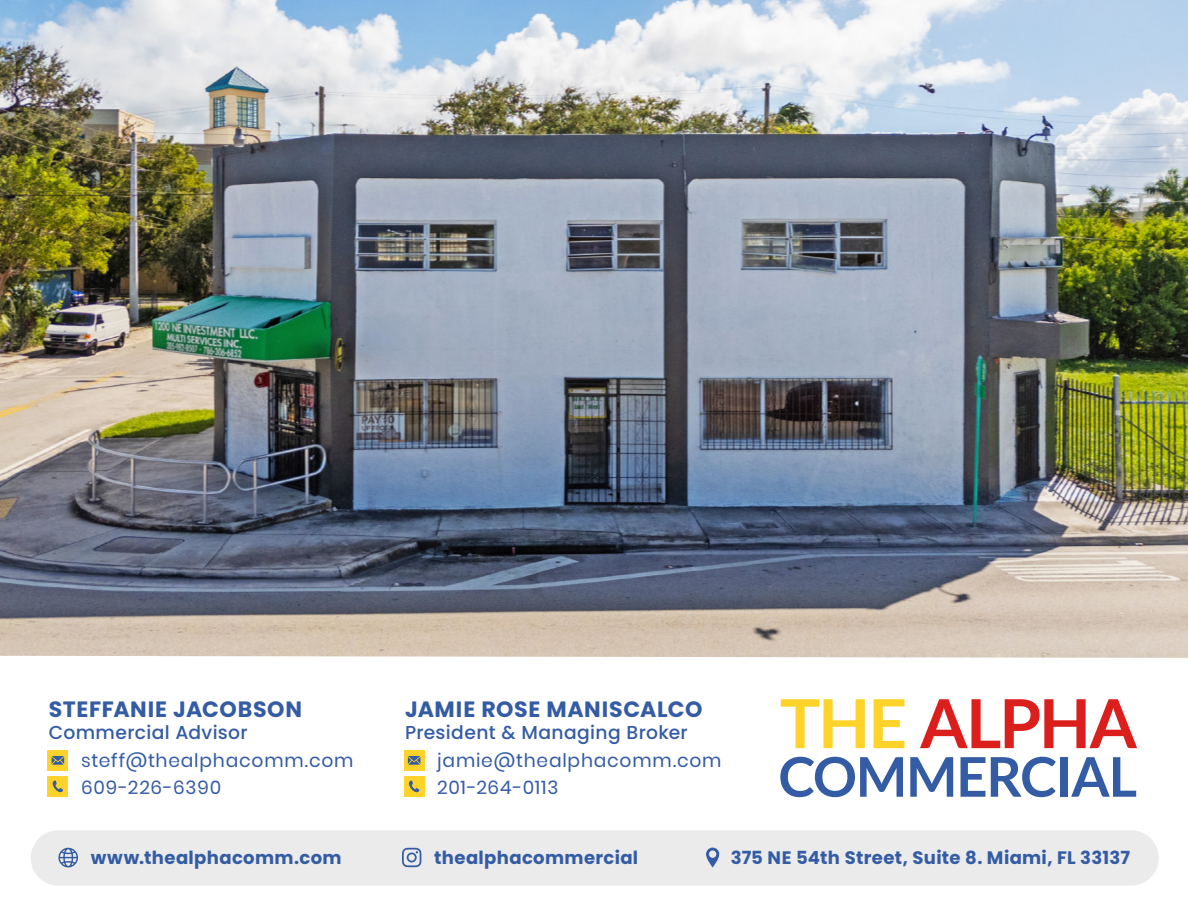
<style>
.page{position:relative;width:1188px;height:918px;background:#fff}
.page>*{position:absolute;margin:0;border:0;box-sizing:border-box;transform-origin:0 0}
.t1{font:700 22.2px "Poppins";letter-spacing:.025em;color:#345ca5}
.t2{font:18.75px/27.3px "Poppins";letter-spacing:.04em;color:#345ca5}
.t3{font:500 18.75px "Poppins";letter-spacing:.02em;color:#345ca5}
.t4{font:700 18px "Poppins";letter-spacing:.02em;color:#345ca5}
</style>
<div class="page">
<div style="left:48px;top:750px;width:20px;height:21px;background:#ffd329"></div>
<svg style="left:52px;top:756px;width:12px;height:9px"></svg>
<div style="left:48px;top:776px;width:20px;height:21px;background:#ffd329"></div>
<svg style="left:52px;top:781px;width:11px;height:11px"></svg>
<div style="left:404px;top:750px;width:20px;height:21px;background:#ffd329"></div>
<svg style="left:408px;top:756px;width:12px;height:9px"></svg>
<div style="left:404px;top:776px;width:20px;height:21px;background:#ffd329"></div>
<svg style="left:409px;top:781px;width:10px;height:11px"></svg>
<div style="left:31px;top:830px;width:1128px;height:56px;background:#ebebeb;border-radius:28px"></div>
<svg style="left:402px;top:848px;width:19px;height:19px"></svg>
<svg style="left:58px;top:848px;width:20px;height:19px"></svg>
<svg style="left:780px;top:757px;width:123px;height:40px"></svg>
<svg style="left:910px;top:757px;width:43px;height:40px"></svg>
<svg style="left:961px;top:757px;width:24px;height:40px"></svg>
<svg style="left:991px;top:757px;width:65px;height:40px"></svg>
<div style="left:1060px;top:757px;width:8px;height:40px;background:#345ca5"></div>
<svg style="left:1071px;top:757px;width:65px;height:40px"></svg>
<svg style="left:781px;top:699px;width:84px;height:49px"></svg>
<svg style="left:874px;top:699px;width:30px;height:49px"></svg>
<svg style="left:920px;top:699px;width:217px;height:49px"></svg>
<img style="left:0;top:0;width:1188px;height:658px">
<svg style="left:706px;top:848px;width:13px;height:19px"></svg>
<hr style="left:190px;top:850px;width:3px;height:14px;background:#345ca5">
<hr style="left:480px;top:850px;width:3px;height:14px;background:#345ca5">
<hr style="left:634px;top:850px;width:3px;height:14px;background:#345ca5">
<p class="t1" style="left:49px;top:696px;width:255px">STEFFANIE JACOBSON</p>
<p class="t3" style="left:49px;top:722px;width:201px">Commercial Advisor</p>
<p class="t2" style="left:81px;top:747px;width:274px">steff@thealphacomm.com<br>609-226-6390</p>
<p class="t1" style="left:405px;top:696px;width:299px">JAMIE ROSE MANISCALCO</p>
<p class="t3" style="left:405px;top:722px;width:284px">President &amp; Managing Broker</p>
<p class="t2" style="left:437px;top:747px;width:286px">jamie@thealphacomm.com<br>201-264-0113</p>
<p class="t4" style="left:91px;top:847px;width:252px">www.thealphacomm.com</p>
<p class="t4" style="left:434px;top:847px;width:206px">thealphacommercial</p>
<p class="t4" style="left:731px;top:847px;width:401px">375 NE 54th Street, Suite 8. Miami, FL 33137</p>
</div>
